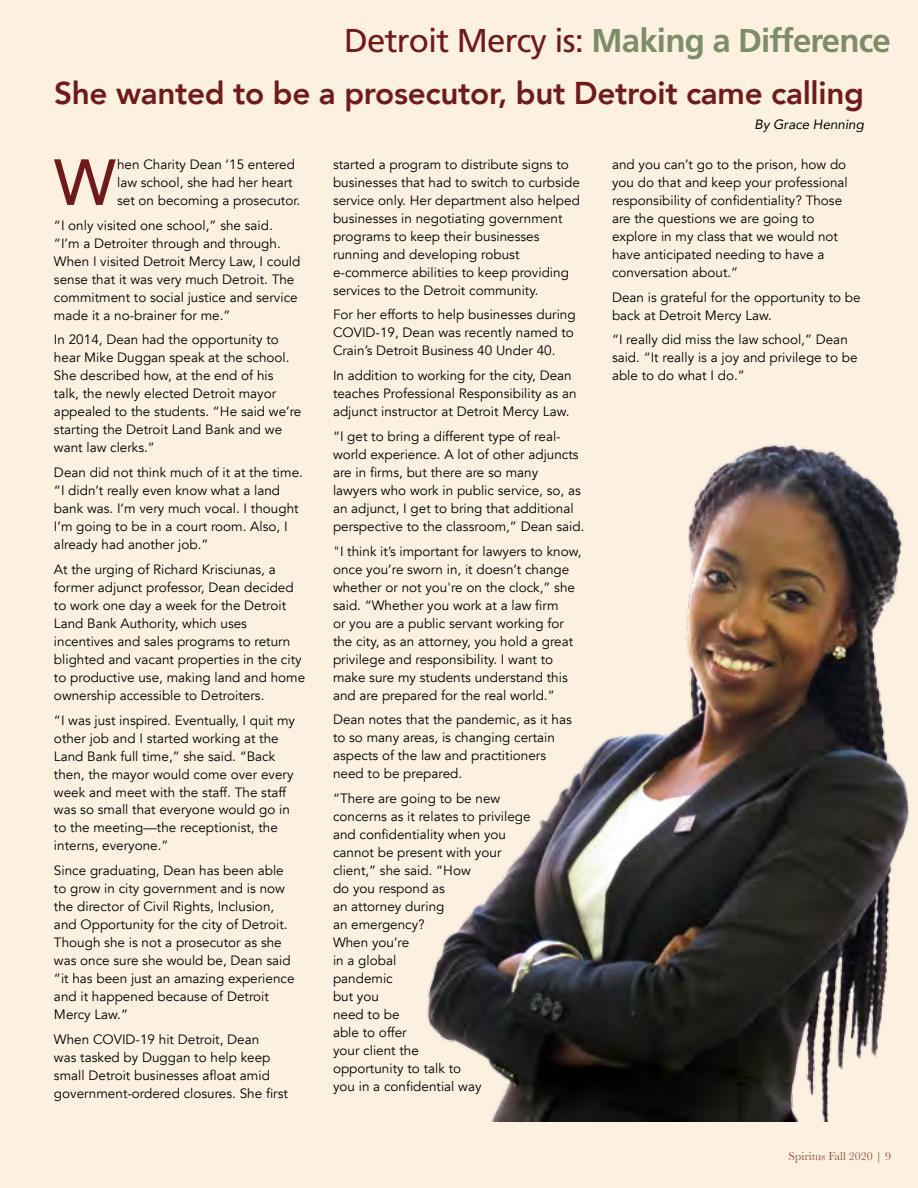
<style>
.page{position:relative;width:918px;height:1188px;background:#fcf1e1}
.page>*{position:absolute;margin:0;border:0;box-sizing:border-box;transform-origin:0 0}
.t1{font:500 64.35px "Avenir";color:#701a1a}
.Spiritus_NEW_Copy_Bo{font:700 33px "Frutiger LT Std";letter-spacing:-.025em;color:#7e8d68}
.t2{font:800 31.5px "Avenir";letter-spacing:-.01em;color:#701a1a}
.t3{font:13.5px/18px "Avenir";color:#000}
.t4{font:italic 13.5px "Avenir";letter-spacing:-.005em;color:#000}
.t5{font:12px "Baskerville";color:#701a1a}
.s1{font-weight:400;color:#701a1a}
</style>
<div class="page">
<img style="left:427px;top:445px;width:482px;height:677px">
<p class="Spiritus_NEW_Copy_Bo" style="left:344px;top:21px;width:548px"><span class="s1">Detroit Mercy is:</span> Making a Difference</p>
<p class="t2" style="left:54px;top:68px;width:812px">She wanted to be a prosecutor, but Detroit came calling</p>
<p class="t1" style="left:54px;top:127px;width:63px">W</p>
<p class="t3" style="left:117px;top:155px;width:185px">hen Charity Dean ’15 entered law school, she had her heart set on becoming a prosecutor.</p>
<p class="t3" style="left:54px;top:216px;width:248px">“I only visited one school,” she said. “I’m a Detroiter through and through.<br>When I visited Detroit Mercy Law, I could sense that it was very much Detroit. The commitment to social justice and service made it a no-brainer for me.”</p>
<p class="t3" style="left:54px;top:331px;width:249px">In 2014, Dean had the opportunity to hear Mike Duggan speak at the school.<br>She described how, at the end of his talk, the newly elected Detroit mayor appealed to the students. “He said we’re starting the Detroit Land Bank and we want law clerks.”</p>
<p class="t3" style="left:54px;top:464px;width:250px">Dean did not think much of it at the time. “I didn’t really even know what a land bank was. I’m very much vocal. I thought I’m going to be in a court room. Also, I already had another job.”</p>
<p class="t3" style="left:54px;top:560px;width:253px">At the urging of Richard Krisciunas, a former adjunct professor, Dean decided to work one day a week for the Detroit Land Bank Authority, which uses incentives and sales programs to return blighted and vacant properties in the city to productive use, making land and home ownership accessible to Detroiters.</p>
<p class="t3" style="left:54px;top:711px;width:243px">“I was just inspired. Eventually, I quit my other job and I started working at the Land Bank full time,” she said. “Back then, the mayor would come over every week and meet with the staff. The staff was so small that everyone would go in to the meeting—the receptionist, the interns, everyone.”</p>
<p class="t3" style="left:54px;top:862px;width:242px">Since graduating, Dean has been able to grow in city government and is now the director of Civil Rights, Inclusion, and Opportunity for the city of Detroit.<br>Though she is not a prosecutor as she was once sure she would be, Dean said “it has been just an amazing experience and it happened because of Detroit Mercy Law.”</p>
<p class="t3" style="left:54px;top:1031px;width:235px">When COVID-19 hit Detroit, Dean<br>was tasked by Duggan to help keep small Detroit businesses afloat amid government-ordered closures. She first</p>
<p class="t3" style="left:333px;top:155px;width:248px">started a program to distribute signs to businesses that had to switch to curbside service only. Her department also helped businesses in negotiating government programs to keep their businesses running and developing robust e-commerce abilities to keep providing services to the Detroit community.</p>
<p class="t3" style="left:333px;top:306px;width:244px">For her efforts to help businesses during<br>COVID-19, Dean was recently named to<br>Crain’s Detroit Business 40 Under 40.</p>
<p class="t3" style="left:333px;top:367px;width:245px">In addition to working for the city, Dean teaches Professional Responsibility as an adjunct instructor at Detroit Mercy Law.</p>
<p class="t3" style="left:333px;top:427px;width:253px">“I get to bring a different type of real&shy;world experience. A lot of other adjuncts are in firms, but there are so many lawyers who work in public service, so, as an adjunct, I get to bring that additional perspective to the classroom,” Dean said.</p>
<p class="t3" style="left:333px;top:542px;width:250px">"I think it’s important for lawyers to know, once you’re sworn in, it doesn’t change whether or not you're on the clock,” she said. “Whether you work at a law firm<br>or you are a public servant working for the city, as an attorney, you hold a great privilege and responsibility. I want to make sure my students understand this and are prepared for the real world.”</p>
<p class="t3" style="left:333px;top:711px;width:240px">Dean notes that the pandemic, as it has to so many areas, is changing certain aspects of the law and practitioners need to be prepared.</p>
<p class="t3" style="left:333px;top:790px;width:199px">“There are going to be new concerns as it relates to privilege and confidentiality when you cannot be present with your client,” she said. “How<br>do you respond as<br>an attorney during<br>an emergency?<br>When you’re<br>in a global<br>pandemic<br>but you<br>need to be<br>able to offer<br>your client the<br>opportunity to talk to<br>you in a confidential way</p>
<p class="t4" style="left:755px;top:116px;width:111px">By Grace Henning</p>
<p class="t3" style="left:612px;top:155px;width:237px">and you can’t go to the prison, how do you do that and keep your professional responsibility of confidentiality? Those are the questions we are going to explore in my class that we would not have anticipated needing to have a conversation about.”</p>
<p class="t3" style="left:612px;top:288px;width:250px">Dean is grateful for the opportunity to be back at Detroit Mercy Law.</p>
<p class="t3" style="left:612px;top:331px;width:247px">“I really did miss the law school,” Dean said. “It really is a joy and privilege to be able to do what I do.”</p>
<p class="t5" style="left:789px;top:1149px;width:104px">Spiritus Fall 2020 | 9</p>
</div>
